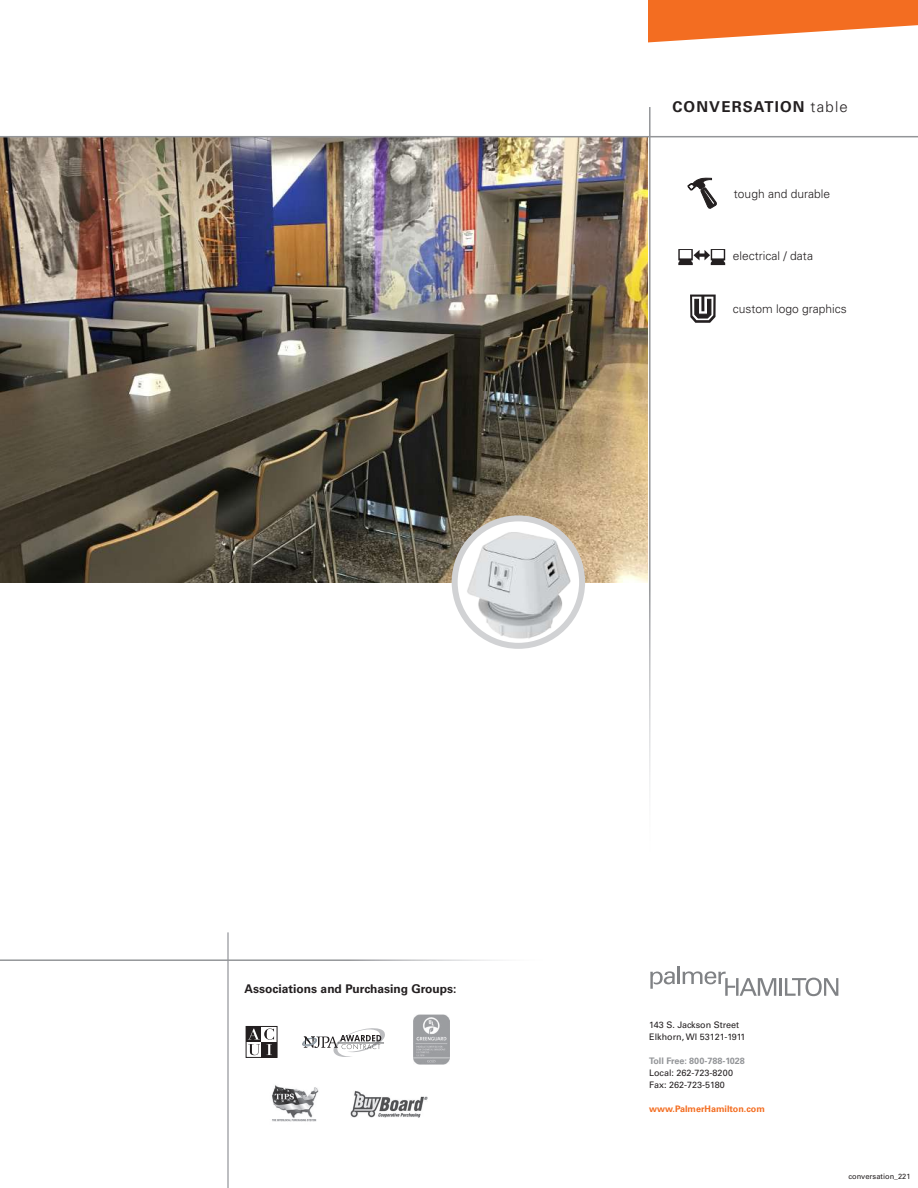
<style>
.page{position:relative;width:918px;height:1188px;background:#fff}
.page>*{position:absolute;margin:0;border:0;box-sizing:border-box;transform-origin:0 0}
.t1{font:700 15px "Univers";letter-spacing:.08em;color:#231f20}
.t2{font:300 12px "Univers";color:#231f20}
.t3{font:700 12px "Univers";color:#231f20}
.t4{font:9px/12px "Univers";color:#231f20}
.t5{font:700 9px "Univers";color:#f36d21}
.t6{font:700 9px "Univers";color:#939598}
.t7{font:7.5px "Univers";color:#231f20}
.s1{font-weight:300}
</style>
<div class="page">
<img style="left:0;top:137px;width:648px;height:445px">
<svg style="left:688px;top:178px;width:29px;height:31px"></svg>
<svg style="left:690px;top:295px;width:26px;height:28px"></svg>
<svg style="left:678px;top:249px;width:47px;height:16px"></svg>
<svg style="left:648px;top:0;width:270px;height:42px"></svg>
<hr style="left:227px;top:932px;width:2px;height:256px;background:#a8a9ad">
<hr style="left:0;top:959px;width:567px;height:2px;background:#fff">
<hr style="left:0;top:136px;width:918px;height:1px;background:#939598">
<div style="left:262px;top:1042px;width:15px;height:15px;background:#231f20"></div>
<svg style="left:248px;top:1028px;width:26px;height:27px"></svg>
<div style="left:246px;top:1026px;width:32px;height:32px;border:1px solid #231f20"></div>
<img style="left:413px;top:1015px;width:37px;height:49px">
<svg style="left:302px;top:1028px;width:83px;height:29px"></svg>
<img style="left:272px;top:1085px;width:47px;height:37px">
<img style="left:351px;top:1091px;width:76px;height:27px">
<img style="left:455px;top:518px;width:127px;height:128px;border-radius:64px">
<div style="left:452px;top:515px;width:133px;height:134px;border:6px solid #d1d2d4;border-radius:50%"></div>
<hr style="left:779px;top:978px;width:3px;height:18px;background:#808285">
<svg style="left:785px;top:978px;width:53px;height:18px"></svg>
<svg style="left:650px;top:966px;width:126px;height:30px"></svg>
<h1 class="t1" style="left:672px;top:98px;width:177px">CONVERSATION <span class="s1">table</span></h1>
<h2 class="t2" style="left:734px;top:187px;width:98px">tough and durable</h2>
<h2 class="t2" style="left:733px;top:248px;width:82px">electrical / data</h2>
<h2 class="t2" style="left:733px;top:302px;width:116px">custom logo graphics</h2>
<h2 class="t3" style="left:245px;top:982px;width:213px">Associations and Purchasing Groups:</h2>
<p class="t4" style="left:649px;top:1019px;width:98px">143 S. Jackson Street<br>Elkhorn, WI 53121-1911</p>
<p class="t6" style="left:649px;top:1056px;width:97px">Toll Free: 800-788-1028</p>
<p class="t4" style="left:649px;top:1067px;width:85px">Local: 262-723-8200<br>Fax: 262-723-5180</p>
<p class="t5" style="left:649px;top:1104px;width:117px">www.PalmerHamilton.com</p>
<p class="t7" style="left:848px;top:1171px;width:64px">conversation_221</p>
</div>
